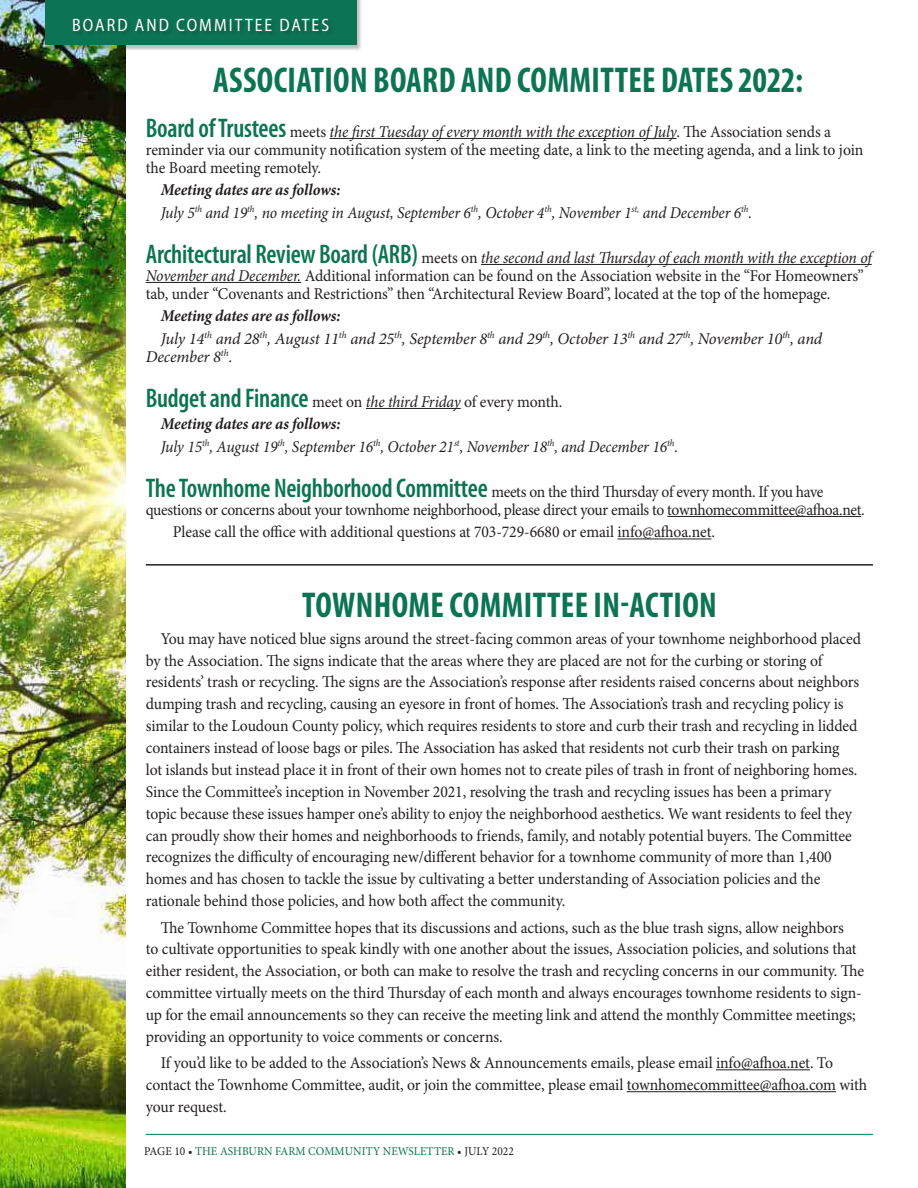
<style>
.page{position:relative;width:918px;height:1188px;background:#fff}
.page>*{position:absolute;margin:0;border:0;box-sizing:border-box;transform-origin:0 0}
.t1{font:700 condensed 36px "Myriad Pro";letter-spacing:.01em;color:#0c7452;scale:.95 1}
.t2{font:semi-condensed 18px "Myriad Pro";letter-spacing:.12em;color:#fff;scale:.95 1}
.Body_Copy{font:16.5px/21.9px "Minion Pro";letter-spacing:-.01em;color:#231f20;scale:.95 1}
.Body_Copy-2{font:16.5px/18px "Minion Pro";letter-spacing:-.01em;color:#231f20;scale:.94 1}
.Body_Copy-3{font:italic 16.5px "Minion Pro";letter-spacing:-.01em;color:#231f20;scale:.95 1}
.Body_Copy-4{font:italic 16.5px/18px "Minion Pro";letter-spacing:-.01em;color:#231f20}
.Body_Copy-5{font:italic 700 16.5px "Minion Pro";letter-spacing:-.01em;color:#231f20;scale:.95 1}
.t3{font:12px "Minion Pro";letter-spacing:.005em;color:#0c7452;scale:.95 1}
.s1{font-family:"Myriad Pro";font-weight:600;font-stretch:condensed;font-size:27px;color:#0c7452}
.s2{font-style:italic}
.s3{color:#231f20}
</style>
<div class="page">
<img style="left:0;top:0;width:126px;height:1188px">
<hr style="left:146px;top:1134px;width:727px;height:1px;background:#0c7452">
<div style="left:45px;top:0;width:318px;height:51px;background:#231f20;opacity:.3"></div>
<div style="left:45px;top:0;width:311px;height:45px;background:#0c7452"></div>
<div style="left:74px;top:18px;width:260px;height:19px;background:#0d6f4f"></div>
<hr style="left:330px;top:138px;width:347px;height:1px;background:#231f20">
<hr style="left:481px;top:264px;width:391px;height:1px;background:#231f20">
<hr style="left:146px;top:282px;width:155px;height:1px;background:#231f20">
<hr style="left:366px;top:408px;width:95px;height:1px;background:#231f20">
<hr style="left:667px;top:516px;width:194px;height:1px;background:#231f20">
<hr style="left:617px;top:539px;width:94px;height:1px;background:#231f20">
<hr style="left:716px;top:1069px;width:94px;height:1px;background:#231f20">
<hr style="left:627px;top:1091px;width:209px;height:1px;background:#231f20">
<hr style="left:146px;top:564px;width:727px;height:2px;background:#231f20">
<p class="t2" style="left:72px;top:15px;width:272px">BOARD AND COMMITTEE DATES</p>
<p class="t1" style="left:213px;top:60px;width:622px">ASSOCIATION BOARD AND COMMITTEE DATES 2022:</p>
<p class="Body_Copy" style="left:146px;top:123px;width:757px;line-height:18px"><span class="s1">Board of Trustees</span> meets <span class="s2">the first Tuesday of every month with the exception of July</span>. The Association sends a reminder via our community notification system of the meeting date, a link to the meeting agenda, and a link to join the Board meeting remotely.</p>
<p class="Body_Copy-5" style="left:161px;top:178px;width:191px">Meeting dates are as follows:</p>
<p class="Body_Copy-3" style="left:161px;top:201px;width:624px">July 5<sup>th</sup> and 19<sup>th</sup>, no meeting in August, September 6<sup>th</sup>, October 4<sup>th</sup>, November 1<sup>st,</sup> and December 6<sup>th</sup>.</p>
<p class="Body_Copy" style="left:146px;top:249px;width:766px;line-height:18px"><span class="s1">Architectural Review Board (ARB)</span> meets on <span class="s2">the second and last Thursday of each month with the exception of<br>November and December.</span> Additional information can be found on the Association website in the “For Homeowners” tab, under “Covenants and Restrictions” then “Architectural Review Board”, located at the top of the homepage.</p>
<p class="Body_Copy-5" style="left:161px;top:304px;width:191px">Meeting dates are as follows:</p>
<p class="Body_Copy-4" style="left:146px;top:330px;width:678px;text-indent:15px">July 14<sup>th</sup> and 28<sup>th</sup>, August 11<sup>th</sup> and 25<sup>th</sup>, September 8<sup>th</sup> and 29<sup>th</sup>, October 13<sup>th</sup> and 27<sup>th</sup>, November 10<sup>th</sup>, and<br>December 8<sup>th</sup>.</p>
<p class="Body_Copy" style="left:146px;top:391px;width:440px"><span class="s1">Budget and Finance</span> meet on <span class="s2">the third Friday</span> of every month.</p>
<p class="Body_Copy-5" style="left:161px;top:412px;width:191px">Meeting dates are as follows:</p>
<p class="Body_Copy-3" style="left:161px;top:435px;width:546px">July 15<sup>th</sup>, August 19<sup>th</sup>, September 16<sup>th</sup>, October 21<sup>st</sup>, November 18<sup>th</sup>, and December 16<sup>th</sup>.</p>
<p class="Body_Copy-2" style="left:146px;top:483px;width:766px"><span class="s1">The Townhome Neighborhood Committee</span> meets on the third Thursday of every month. If you have questions or concerns about your townhome neighborhood, please direct your emails to townhomecommittee@afhoa.net.</p>
<p class="Body_Copy" style="left:173px;top:521px;width:572px">Please call the office with additional questions at 703-729-6680 or email info@afhoa.net.</p>
<p class="t1" style="left:302px;top:586px;width:438px">TOWNHOME COMMITTEE IN-ACTION</p>
<p class="Body_Copy" style="left:146px;top:628px;width:754px;text-indent:15px">You may have noticed blue signs around the street-facing common areas of your townhome neighborhood placed by the Association. The signs indicate that the areas where they are placed are not for the curbing or storing of residents’ trash or recycling. The signs are the Association’s response after residents raised concerns about neighbors dumping trash and recycling, causing an eyesore in front of homes. The Association’s trash and recycling policy is similar to the Loudoun County policy, which requires residents to store and curb their trash and recycling in lidded containers instead of loose bags or piles. The Association has asked that residents not curb their trash on parking<br>lot islands but instead place it in front of their own homes not to create piles of trash in front of neighboring homes.<br>Since the Committee’s inception in November 2021, resolving the trash and recycling issues has been a primary topic because these issues hamper one’s ability to enjoy the neighborhood aesthetics. We want residents to feel they can proudly show their homes and neighborhoods to friends, family, and notably potential buyers. The Committee recognizes the difficulty of encouraging new/different behavior for a townhome community of more than 1,400 homes and has chosen to tackle the issue by cultivating a better understanding of Association policies and the rationale behind those policies, and how both affect the community.</p>
<p class="Body_Copy" style="left:146px;top:916px;width:758px;text-indent:15px">The Townhome Committee hopes that its discussions and actions, such as the blue trash signs, allow neighbors<br>to cultivate opportunities to speak kindly with one another about the issues, Association policies, and solutions that either resident, the Association, or both can make to resolve the trash and recycling concerns in our community. The committee virtually meets on the third Thursday of each month and always encourages townhome residents to sign&shy;up for the email announcements so they can receive the meeting link and attend the monthly Committee meetings; providing an opportunity to voice comments or concerns.</p>
<p class="Body_Copy" style="left:146px;top:1052px;width:761px;text-indent:15px">If you’d like to be added to the Association’s News &amp; Announcements emails, please email info@afhoa.net. To contact the Townhome Committee, audit, or join the committee, please email townhomecommittee@afhoa.com with your request.</p>
<p class="t3" style="left:144px;top:1143px;width:391px"><span class="s3">PAGE 10 •</span> THE ASHBURN FARM COMMUNITY NEWSLETTER <span class="s3">• JULY 2022</span></p>
</div>
